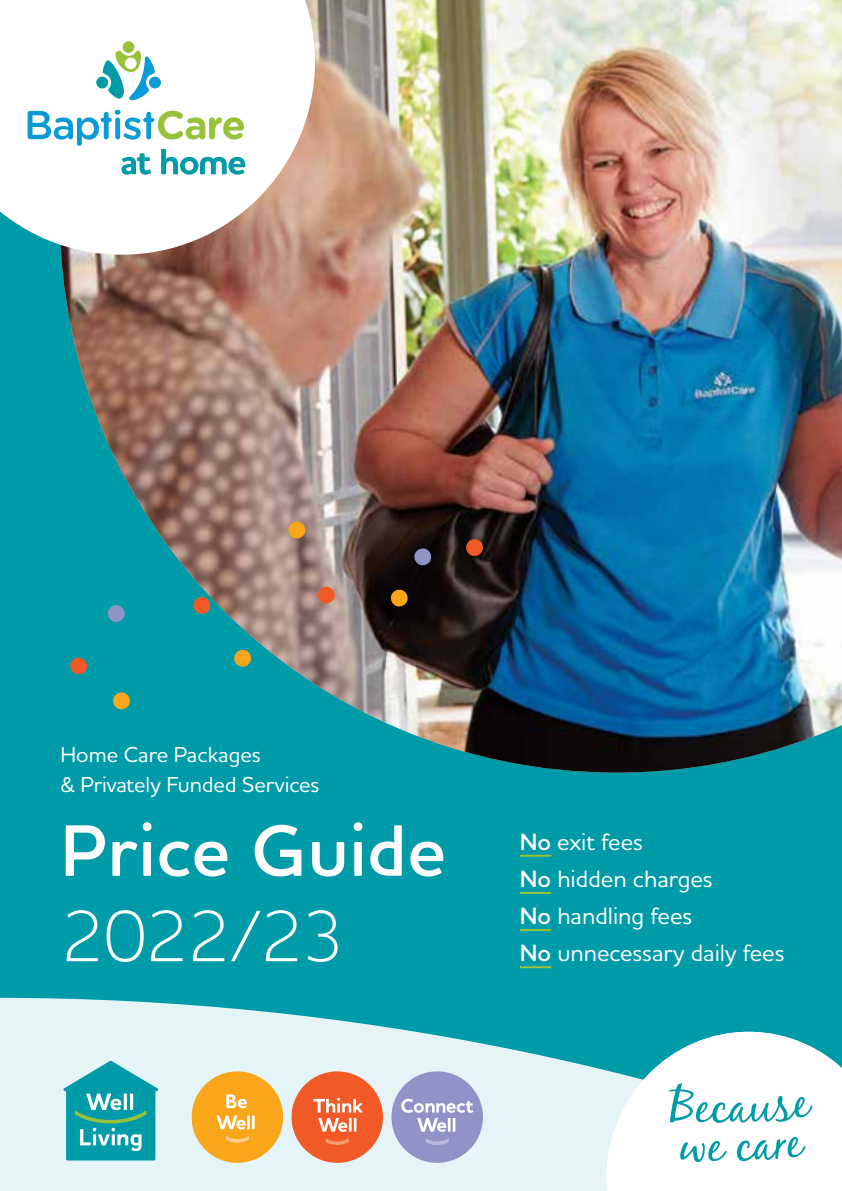
<style>
.page{position:relative;width:842px;height:1191px;background:#009ba8}
.page>*{position:absolute;margin:0;border:0;box-sizing:border-box;transform-origin:0 0}
.t1{font:600 74px "Houschka Pro";letter-spacing:.005em;color:#fff}
.t2{font:300 74px "Houschka Pro";letter-spacing:-.03em;color:#fff}
.t3{font:500 24px/37.2px "Houschka Pro";color:#fff}
.t4{font:500 22px/30.4px "Houschka Pro";color:#fff}
.s1{font-weight:600}
</style>
<div class="page">
<img style="left:61px;top:0;width:781px;height:772px">
<svg style="left:0;top:997px;width:606px;height:194px;fill:#e5f4f6"></svg>
<svg style="left:0;top:0;width:315px;height:255px;background:#f0eeeb"></svg>
<div style="left:149px;top:77px;width:12px;height:11px;background:#089bd7;border-radius:50%"></div>
<div style="left:96px;top:77px;width:12px;height:11px;background:#009ba8;border-radius:50%"></div>
<svg style="left:102px;top:50px;width:55px;height:54px"></svg>
<div style="left:123px;top:41px;width:11px;height:12px;background:#98c23c;border-radius:50%"></div>
<svg style="left:28px;top:110px;width:217px;height:65px;background:#c4e6e3"></svg>
<svg style="left:606px;top:1031px;width:236px;height:160px"></svg>
<svg style="left:69px;top:656px;width:19px;height:19px"></svg>
<svg style="left:287px;top:520px;width:19px;height:19px"></svg>
<svg style="left:233px;top:649px;width:19px;height:18px"></svg>
<svg style="left:390px;top:588px;width:19px;height:19px"></svg>
<svg style="left:192px;top:596px;width:19px;height:19px"></svg>
<svg style="left:317px;top:585px;width:19px;height:19px"></svg>
<svg style="left:107px;top:604px;width:19px;height:19px"></svg>
<svg style="left:413px;top:547px;width:19px;height:19px"></svg>
<svg style="left:465px;top:538px;width:19px;height:19px"></svg>
<svg style="left:112px;top:691px;width:19px;height:19px"></svg>
<div style="left:391px;top:1071px;width:92px;height:91px;background:#9093c8;border-radius:50%"></div>
<svg style="left:425px;top:1138px;width:24px;height:7px"></svg>
<svg style="left:417px;top:1118px;width:38px;height:13px"></svg>
<svg style="left:401px;top:1098px;width:72px;height:14px"></svg>
<div style="left:192px;top:1071px;width:91px;height:91px;background:#faa61a;border-radius:50%"></div>
<svg style="left:226px;top:1094px;width:21px;height:14px"></svg>
<svg style="left:216px;top:1115px;width:30px;height:14px"></svg>
<hr style="left:247px;top:1115px;width:3px;height:14px;background:#fff">
<hr style="left:252px;top:1115px;width:3px;height:14px;background:#fff">
<svg style="left:226px;top:1136px;width:23px;height:6px"></svg>
<div style="left:292px;top:1071px;width:91px;height:91px;background:#f15a27;border-radius:50%"></div>
<svg style="left:313px;top:1097px;width:50px;height:15px"></svg>
<svg style="left:318px;top:1118px;width:38px;height:13px"></svg>
<svg style="left:326px;top:1138px;width:23px;height:7px"></svg>
<svg style="left:63px;top:1060px;width:95px;height:100px"></svg>
<hr style="left:520px;top:854px;width:31px;height:2px;background:#98c23c">
<hr style="left:520px;top:892px;width:31px;height:2px;background:#98c23c">
<hr style="left:520px;top:929px;width:31px;height:2px;background:#98c23c">
<hr style="left:520px;top:966px;width:31px;height:2px;background:#98c23c">
<p class="t4" style="left:60px;top:738px;width:261px">Home Care Packages<br>&amp; Privately Funded Services</p>
<h1 class="t1" style="left:60px;top:803px;width:387px">Price Guide</h1>
<h1 class="t2" style="left:60px;top:889px;width:287px">2022/23</h1>
<p class="t3" style="left:520px;top:822px;width:266px"><span class="s1">No</span> exit fees<br><span class="s1">No</span> hidden charges<br><span class="s1">No</span> handling fees<br><span class="s1">No</span> unnecessary daily fees</p>
</div>
